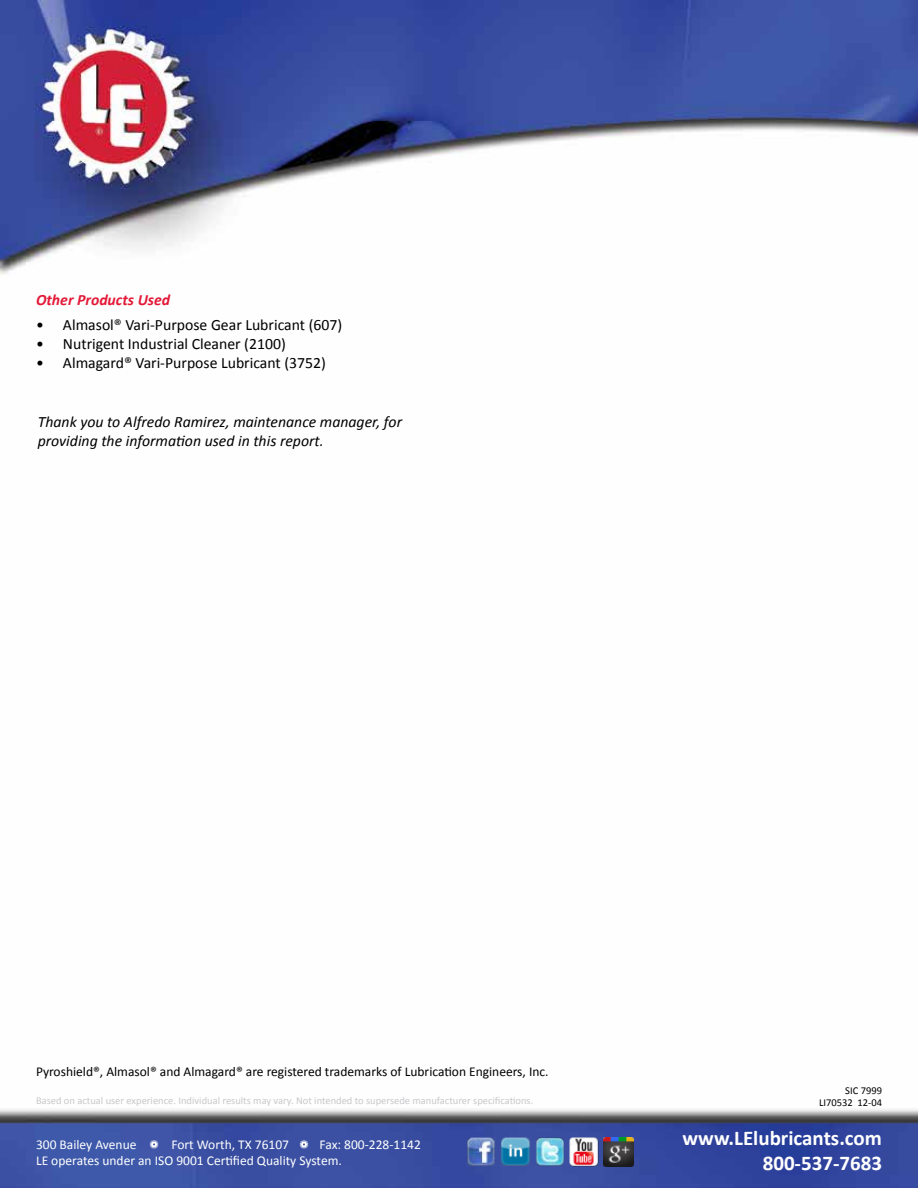
<style>
.page{position:relative;width:918px;height:1188px;background:#fff}
.page>*{position:absolute;margin:0;border:0;box-sizing:border-box;transform-origin:0 0}
.t1{font:700 21px/25.2px "Calibri";color:#fff;text-align:right}
.t2{font:15.75px "Calibri";color:#000}
.t3{font:italic 15.75px/18.9px "Calibri";color:#000}
.t4{font:italic 700 15.75px "Calibri";color:#e31837}
.t5{font:13.5px/16.2px "Calibri";color:#fff}
.t6{font:13.5px "Calibri";color:#000}
.t7{font:10.5px "Calibri";color:#c7c8ca}
.t8{font:10.5px/12.6px "Calibri";color:#000;text-align:right}
</style>
<div class="page">
<img style="left:0;top:0;width:918px;height:1188px">
<svg style="left:150px;top:1140px;width:8px;height:9px"></svg>
<svg style="left:300px;top:1140px;width:8px;height:9px"></svg>
<img style="left:467px;top:1138px;width:29px;height:29px">
<img style="left:501px;top:1138px;width:29px;height:29px">
<img style="left:570px;top:1138px;width:29px;height:29px">
<img style="left:535px;top:1138px;width:30px;height:29px">
<img style="left:604px;top:1138px;width:29px;height:29px">
<p class="t4" style="left:36px;top:290px;width:136px">Other Products Used</p>
<p class="t2" style="left:36px;top:315px;width:308px">• Almasol® Vari-Purpose Gear Lubricant (607)</p>
<p class="t2" style="left:36px;top:334px;width:251px">• Nutrigent Industrial Cleaner (2100)</p>
<p class="t2" style="left:36px;top:353px;width:291px">• Almagard® Vari-Purpose Lubricant (3752)</p>
<p class="t3" style="left:38px;top:412px;width:366px">Thank you to Alfredo Ramirez, maintenance manager, for providing the information used in this report.</p>
<p class="t6" style="left:36px;top:1063px;width:514px">Pyroshield®, Almasol® and Almagard® are registered trademarks of Lubrication Engineers, Inc.</p>
<p class="t7" style="left:36px;top:1094px;width:499px">Based on actual user experience. Individual results may vary. Not intended to supersede manufacturer specifications.</p>
<p class="t8" style="left:819px;top:1084px;width:64px">SIC 7999<br>LI70532 12-04</p>
<p class="t5" style="left:36px;top:1136px;width:386px;text-indent:284px">Fax: 800-228-1142<br>LE operates under an ISO 9001 Certified Quality System.</p>
<h1 class="t1" style="left:683px;top:1125px;width:201px">www.LElubricants.com<br>800-537-7683</h1>
<p class="t5" style="left:36px;top:1136px;width:102px">300 Bailey Avenue</p>
<p class="t5" style="left:171px;top:1136px;width:119px">Fort Worth, TX 76107</p>
</div>
